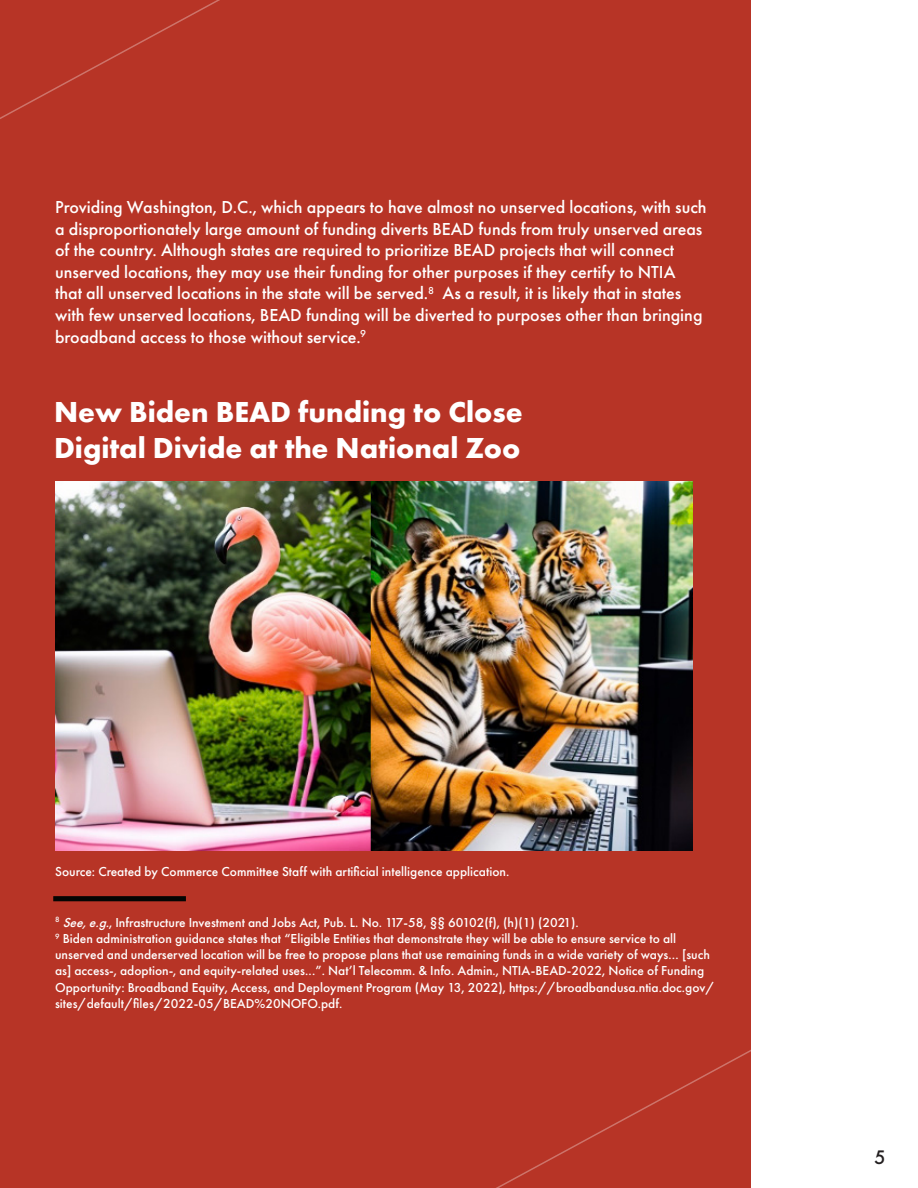
<style>
.page{position:relative;width:918px;height:1188px;background:#fff}
.page>*{position:absolute;margin:0;border:0;box-sizing:border-box;transform-origin:0 0}
.t1{font:700 30px "Futura PT";color:#fff}
.t2{font:500 18px/21.6px "Futura PT";color:#fff}
.t3{font:500 18px "Futura";color:#231f20}
.t4{font:500 13.5px/16.2px "Futura PT";color:#fff}
.s1{font-style:italic}
</style>
<div class="page">
<div style="left:0;top:0;width:751px;height:1188px;background:#b73426"></div>
<img style="left:55px;top:481px;width:637px;height:370px">
<svg style="left:53px;top:896px;width:133px;height:5px"></svg>
<svg style="left:496px;top:1050px;width:255px;height:138px"></svg>
<svg style="left:0;top:0;width:220px;height:119px"></svg>
<p class="t2" style="left:55px;top:196px;width:653px">Providing Washington, D.C., which appears to have almost no unserved locations, with such a disproportionately large amount of funding diverts BEAD funds from truly unserved areas of the country. Although states are required to prioritize BEAD projects that will connect unserved locations, they may use their funding for other purposes if they certify to NTIA that all unserved locations in the state will be served.<sup>8</sup> As a result, it is likely that in states with few unserved locations, BEAD funding will be diverted to purposes other than bringing broadband access to those without service.<sup>9</sup></p>
<p class="t1" style="left:54px;top:393px;width:470px">New Biden BEAD funding to Close</p>
<p class="t1" style="left:54px;top:429px;width:468px">Digital Divide at the National Zoo</p>
<p class="t4" style="left:55px;top:863px;width:456px">Source: Created by Commerce Committee Staff with artificial intelligence application.</p>
<p class="t4" style="left:55px;top:914px;width:525px"><sup>8</sup> <span class="s1">See,e.g.</span>, Infrastructure Investment and Jobs Act, Pub. L. No. 117-58, §§ 60102(f), (h)(1) (2021).</p>
<p class="t4" style="left:55px;top:930px;width:661px"><sup>9</sup> Biden administration guidance states that “Eligible Entities that demonstrate they will be able to ensure service to all unserved and underserved location will be free to propose plans that use remaining funds in a wide variety of ways… [such as] access-, adoption-, and equity-related uses...”. Nat’l Telecomm. &amp; Info. Admin., NTIA-BEAD-2022, Notice of Funding Opportunity: Broadband Equity, Access, and Deployment Program (May 13, 2022), https://broadbandusa.ntia.doc.gov/ sites/default/files/2022-05/BEAD%20NOFO.pdf.</p>
<h2 class="t3" style="left:874px;top:1145px;width:13px">5</h2>
</div>
